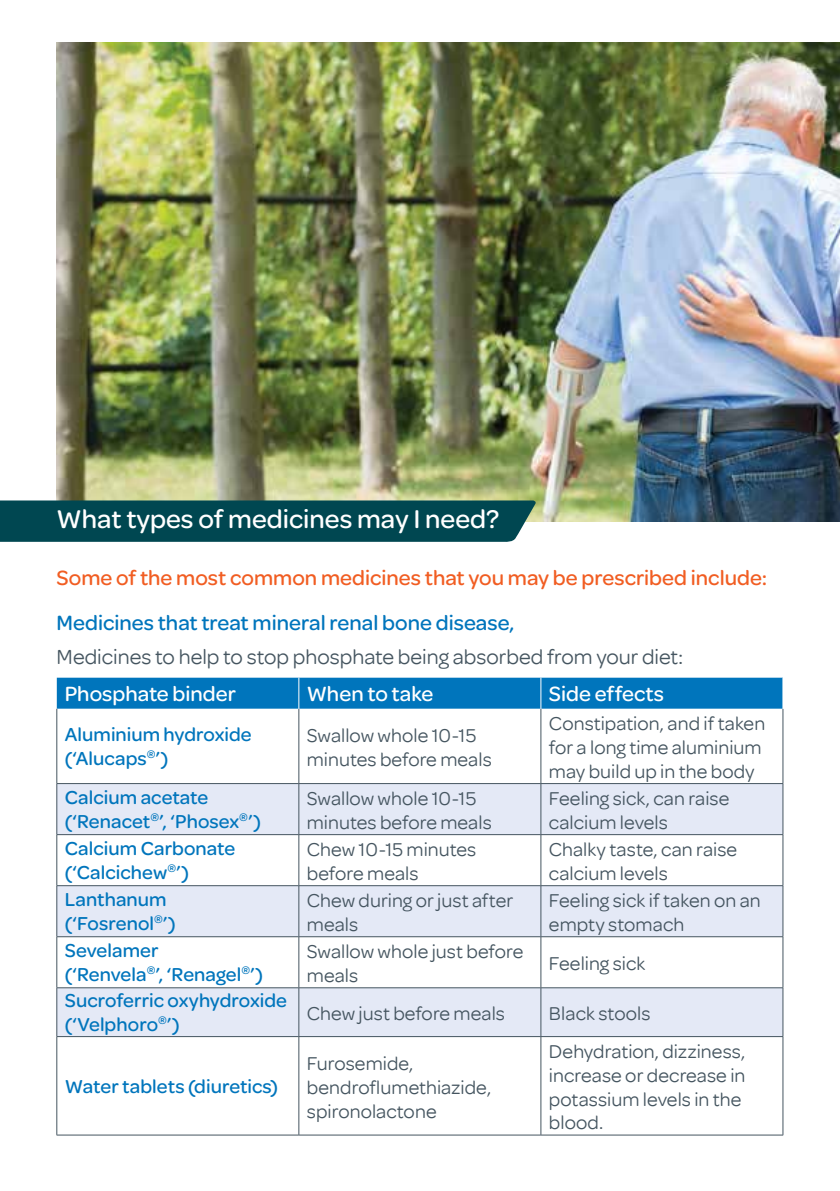
<style>
.page{position:relative;width:840px;height:1191px;background:#fff}
.page>*{position:absolute;margin:0;border:0;box-sizing:border-box;transform-origin:0 0}
.t1{font:500 27.4px "Omnes";color:#fff}
.t2{font:500 22px "Omnes";color:#f15d22}
.t3{font:22px "Omnes";color:#455560}
.t4{font:500 22px "Omnes";color:#0075bc}
.t5{font:500 22px "Omnes";color:#fff}
.t6{font:20px/23.6px "Omnes";letter-spacing:.005em;color:#455560}
.t7{font:500 20px/23.8px "Omnes";letter-spacing:.005em;color:#0075bc}
</style>
<div class="page">
<img style="left:57px;top:43px;width:782px;height:478px">
<div style="left:57px;top:677px;width:725px;height:32px;background:#0075bc"></div>
<svg style="left:57px;top:784px;width:725px;height:252px;fill:#e4e9f6"></svg>
<hr style="left:56px;top:709px;width:1px;height:74px;background:#455560">
<hr style="left:298px;top:709px;width:1px;height:74px;background:#455560">
<hr style="left:540px;top:709px;width:1px;height:74px;background:#455560">
<hr style="left:782px;top:709px;width:1px;height:74px;background:#455560">
<hr style="left:56px;top:783px;width:243px;height:1px;background:#455560">
<hr style="left:56px;top:784px;width:1px;height:50px;background:#455560">
<hr style="left:299px;top:783px;width:241px;height:1px;background:#455560">
<hr style="left:298px;top:784px;width:1px;height:50px;background:#455560">
<hr style="left:540px;top:783px;width:242px;height:1px;background:#455560">
<hr style="left:540px;top:784px;width:1px;height:50px;background:#455560">
<hr style="left:782px;top:784px;width:1px;height:50px;background:#455560">
<hr style="left:56px;top:834px;width:243px;height:1px;background:#455560">
<hr style="left:56px;top:835px;width:1px;height:50px;background:#455560">
<hr style="left:299px;top:834px;width:241px;height:1px;background:#455560">
<hr style="left:298px;top:835px;width:1px;height:50px;background:#455560">
<hr style="left:540px;top:834px;width:242px;height:1px;background:#455560">
<hr style="left:540px;top:835px;width:1px;height:50px;background:#455560">
<hr style="left:782px;top:835px;width:1px;height:50px;background:#455560">
<hr style="left:56px;top:885px;width:243px;height:1px;background:#455560">
<hr style="left:56px;top:886px;width:1px;height:50px;background:#455560">
<hr style="left:299px;top:885px;width:241px;height:1px;background:#455560">
<hr style="left:298px;top:886px;width:1px;height:50px;background:#455560">
<hr style="left:540px;top:885px;width:242px;height:1px;background:#455560">
<hr style="left:540px;top:886px;width:1px;height:50px;background:#455560">
<hr style="left:782px;top:886px;width:1px;height:50px;background:#455560">
<hr style="left:56px;top:936px;width:243px;height:1px;background:#455560">
<hr style="left:56px;top:937px;width:1px;height:50px;background:#455560">
<hr style="left:299px;top:936px;width:241px;height:1px;background:#455560">
<hr style="left:298px;top:937px;width:1px;height:50px;background:#455560">
<hr style="left:540px;top:936px;width:242px;height:1px;background:#455560">
<hr style="left:540px;top:937px;width:1px;height:50px;background:#455560">
<hr style="left:782px;top:937px;width:1px;height:50px;background:#455560">
<hr style="left:56px;top:987px;width:243px;height:1px;background:#455560">
<hr style="left:56px;top:988px;width:1px;height:48px;background:#455560">
<hr style="left:299px;top:987px;width:241px;height:1px;background:#455560">
<hr style="left:298px;top:988px;width:1px;height:48px;background:#455560">
<hr style="left:540px;top:987px;width:242px;height:1px;background:#455560">
<hr style="left:540px;top:988px;width:1px;height:48px;background:#455560">
<hr style="left:782px;top:988px;width:1px;height:48px;background:#455560">
<hr style="left:56px;top:1036px;width:243px;height:1px;background:#455560">
<hr style="left:56px;top:1036px;width:1px;height:98px;background:#455560">
<hr style="left:299px;top:1036px;width:241px;height:1px;background:#455560">
<hr style="left:298px;top:1036px;width:1px;height:98px;background:#455560">
<hr style="left:540px;top:1036px;width:242px;height:1px;background:#455560">
<hr style="left:540px;top:1036px;width:1px;height:98px;background:#455560">
<hr style="left:782px;top:1036px;width:1px;height:98px;background:#455560">
<hr style="left:56px;top:1134px;width:243px;height:1px;background:#455560">
<hr style="left:299px;top:1134px;width:241px;height:1px;background:#455560">
<hr style="left:540px;top:1134px;width:242px;height:1px;background:#455560">
<hr style="left:298px;top:677px;width:1px;height:32px;background:#fff">
<hr style="left:540px;top:677px;width:1px;height:32px;background:#fff">
<div style="left:0;top:500px;width:536px;height:42px;background:#004751"></div>
<h1 class="t1" style="left:56px;top:504px;width:444px">What types of medicines may I need?</h1>
<p class="t2" style="left:56px;top:565px;width:712px">Some of the most common medicines that you may be prescribed include:</p>
<p class="t4" style="left:56px;top:610px;width:459px">Medicines that treat mineral renal bone disease,</p>
<p class="t3" style="left:56px;top:644px;width:628px">Medicines to help to stop phosphate being absorbed from your diet:</p>
<p class="t5" style="left:65px;top:681px;width:173px">Phosphate binder</p>
<p class="t5" style="left:307px;top:681px;width:128px">When to take</p>
<p class="t5" style="left:548px;top:681px;width:117px">Side effects</p>
<p class="t7" style="left:65px;top:722px;width:188px">Aluminium hydroxide (‘Alucaps<sup>®</sup>’)</p>
<p class="t6" style="left:307px;top:724px;width:186px">Swallow whole 10-15 minutes before meals</p>
<p class="t6" style="left:548px;top:712px;width:218px">Constipation, and if taken for a long time aluminium may build up in the body</p>
<p class="t7" style="left:65px;top:785px;width:197px">Calcium acetate (‘Renacet<sup>®</sup>’, ‘Phosex<sup>®</sup>’)</p>
<p class="t6" style="left:307px;top:787px;width:186px">Swallow whole 10-15 minutes before meals</p>
<p class="t6" style="left:548px;top:787px;width:182px">Feeling sick, can raise calcium levels</p>
<p class="t7" style="left:65px;top:836px;width:172px">Calcium Carbonate (‘Calcichew<sup>®</sup>’)</p>
<p class="t6" style="left:307px;top:838px;width:171px">Chew 10-15 minutes before meals</p>
<p class="t6" style="left:548px;top:838px;width:190px">Chalky taste, can raise calcium levels</p>
<p class="t7" style="left:65px;top:888px;width:112px">Lanthanum (‘Fosrenol<sup>®</sup>’)</p>
<p class="t6" style="left:307px;top:889px;width:208px">Chew during or just after meals</p>
<p class="t6" style="left:548px;top:889px;width:213px">Feeling sick if taken on an empty stomach</p>
<p class="t7" style="left:65px;top:938px;width:199px">Sevelamer<br>(‘Renvela<sup>®</sup>’, ‘Renagel<sup>®</sup>’)</p>
<p class="t6" style="left:307px;top:940px;width:218px">Swallow whole just before meals</p>
<p class="t6" style="left:548px;top:952px;width:98px">Feeling sick</p>
<p class="t7" style="left:65px;top:988px;width:224px">Sucroferric oxyhydroxide (‘Velphoro<sup>®</sup>’)</p>
<p class="t6" style="left:307px;top:1001px;width:199px">Chew just before meals</p>
<p class="t6" style="left:548px;top:1001px;width:103px">Black stools</p>
<p class="t7" style="left:65px;top:1074px;width:215px">Water tablets (diuretics)</p>
<p class="t6" style="left:307px;top:1051px;width:186px">Furosemide, bendroflumethiazide, spironolactone</p>
<p class="t6" style="left:548px;top:1039px;width:198px">Dehydration, dizziness, increase or decrease in potassium levels in the blood.</p>
</div>
